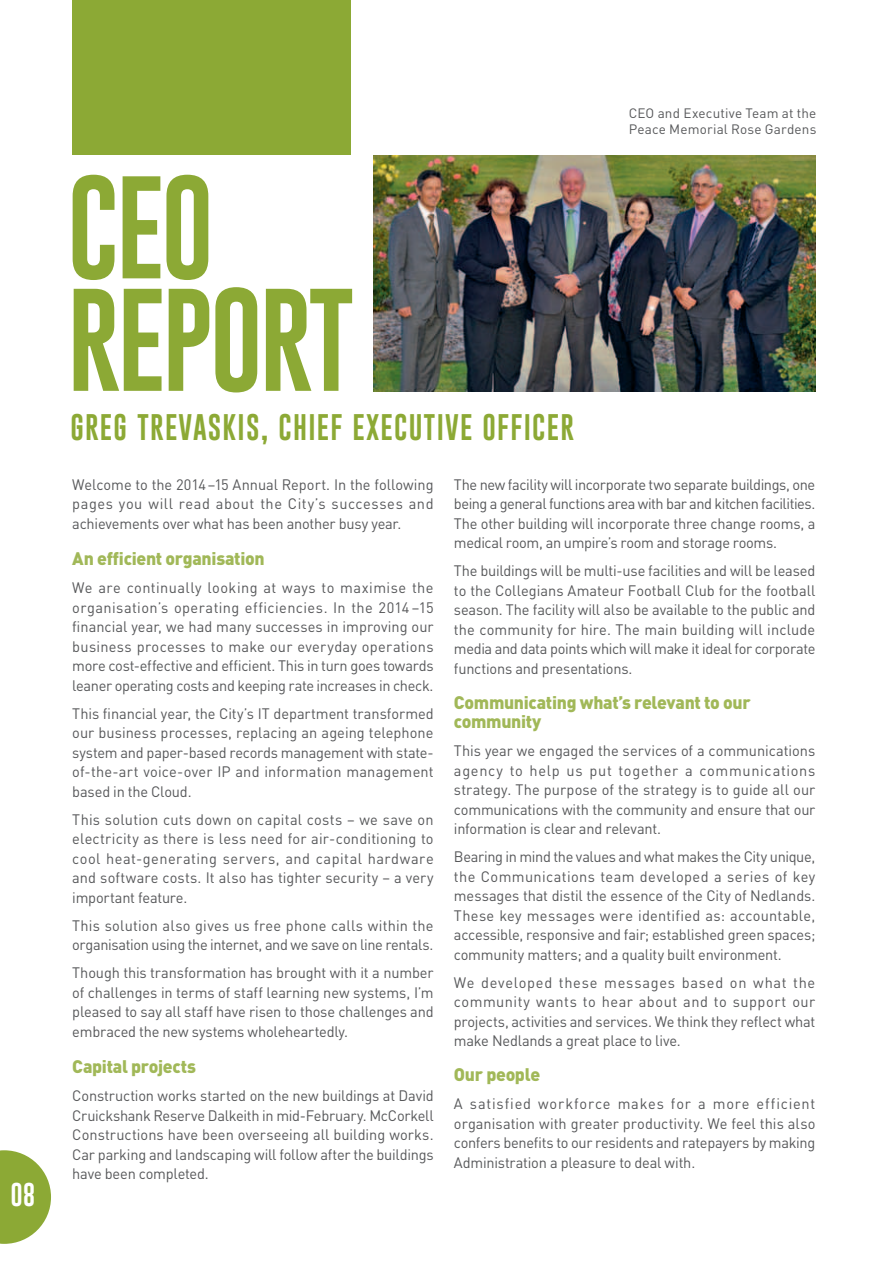
<style>
.page{position:relative;width:893px;height:1263px;background:#fff}
.page>*{position:absolute;margin:0;border:0;box-sizing:border-box;transform-origin:0 0}
.t1{font:106.5px/112.5px "Gobold";letter-spacing:-.035em;color:#8ca935}
.t2{font:27px "Gobold";letter-spacing:.045em;color:#8ca935}
.t3{font:24px "Gobold";color:#fff}
.t4{font:900 18px/19.5px "DIN";letter-spacing:-.02em;color:#a1b858}
.t5{font:15px/19.5px "DIN";letter-spacing:-.015em;color:#57585a;text-align:justify}
.t6{font:13.5px/16.2px "DIN";letter-spacing:.01em;color:#57585a}
</style>
<div class="page">
<svg style="left:0;top:1150px;width:51px;height:94px"></svg>
<div style="left:72px;top:0;width:279px;height:155px;background:#8ca935"></div>
<img style="left:373px;top:155px;width:442px;height:236px">
<h3 class="t3" style="left:11px;top:1179px;width:26px">08</h3>
<h1 class="t1" style="left:67px;top:172px;width:289px">CEO<br>REPORT</h1>
<h2 class="t2" style="left:70px;top:409px;width:505px">GREG TREVASKIS, CHIEF EXECUTIVE OFFICER</h2>
<p class="t6" style="left:629px;top:105px;width:189px">CEO and Executive Team at the<br>Peace Memorial Rose Gardens</p>
<p class="t5" style="left:72px;top:475px;width:363px">Welcome to the 2014–15 Annual Report. In the following pages you will read about the City’s successes and achievements over what has been another busy year.</p>
<p class="t4" style="left:72px;top:548px;width:194px">An efficient organisation</p>
<p class="t5" style="left:72px;top:578px;width:363px">We are continually looking at ways to maximise the organisation’s operating efficiencies. In the 2014 –15 financial year, we had many successes in improving our business processes to make our everyday operations more cost-effective and efficient. This in turn goes towards leaner operating costs and keeping rate increases in check.</p>
<p class="t5" style="left:72px;top:704px;width:363px">This financial year, the City’s IT department transformed our business processes, replacing an ageing telephone system and paper-based records management with state&shy;of-the-art voice-over IP and information management based in the Cloud.</p>
<p class="t5" style="left:72px;top:810px;width:363px">This solution cuts down on capital costs – we save on electricity as there is less need for air-conditioning to cool heat-generating servers, and capital hardware and software costs. It also has tighter security – a very important feature.</p>
<p class="t5" style="left:72px;top:916px;width:363px">This solution also gives us free phone calls within the organisation using the internet, and we save on line rentals.</p>
<p class="t5" style="left:72px;top:963px;width:363px">Though this transformation has brought with it a number of challenges in terms of staff learning new systems, I’m pleased to say all staff have risen to those challenges and embraced the new systems wholeheartedly.</p>
<p class="t4" style="left:72px;top:1056px;width:125px">Capital projects</p>
<p class="t5" style="left:72px;top:1086px;width:363px">Construction works started on the new buildings at David Cruickshank Reserve Dalkeith in mid-February. McCorkell Constructions have been overseeing all building works.<br>Car parking and landscaping will follow after the buildings have been completed.</p>
<p class="t5" style="left:454px;top:475px;width:363px">The new facility will incorporate two separate buildings, one being a general functions area with bar and kitchen facilities.<br>The other building will incorporate three change rooms, a medical room, an umpire’s room and storage rooms.</p>
<p class="t5" style="left:454px;top:561px;width:363px">The buildings will be multi-use facilities and will be leased to the Collegians Amateur Football Club for the football season. The facility will also be available to the public and the community for hire. The main building will include media and data points which will make it ideal for corporate functions and presentations.</p>
<p class="t4" style="left:454px;top:692px;width:298px">Communicating what’s relevant to our community</p>
<p class="t5" style="left:454px;top:741px;width:363px">This year we engaged the services of a communications agency to help us put together a communications strategy. The purpose of the strategy is to guide all our communications with the community and ensure that our information is clear and relevant.</p>
<p class="t5" style="left:454px;top:847px;width:363px">Bearing in mind the values and what makes the City unique, the Communications team developed a series of key messages that distil the essence of the City of Nedlands.<br>These key messages were identified as: accountable, accessible, responsive and fair; established green spaces; community matters; and a quality built environment.</p>
<p class="t5" style="left:454px;top:973px;width:363px">We developed these messages based on what the community wants to hear about and to support our projects, activities and services. We think they reflect what make Nedlands a great place to live.</p>
<p class="t4" style="left:454px;top:1064px;width:88px">Our people</p>
<p class="t5" style="left:454px;top:1094px;width:363px">A satisfied workforce makes for a more efficient organisation with greater productivity. We feel this also confers benefits to our residents and ratepayers by making Administration a pleasure to deal with.</p>
</div>
